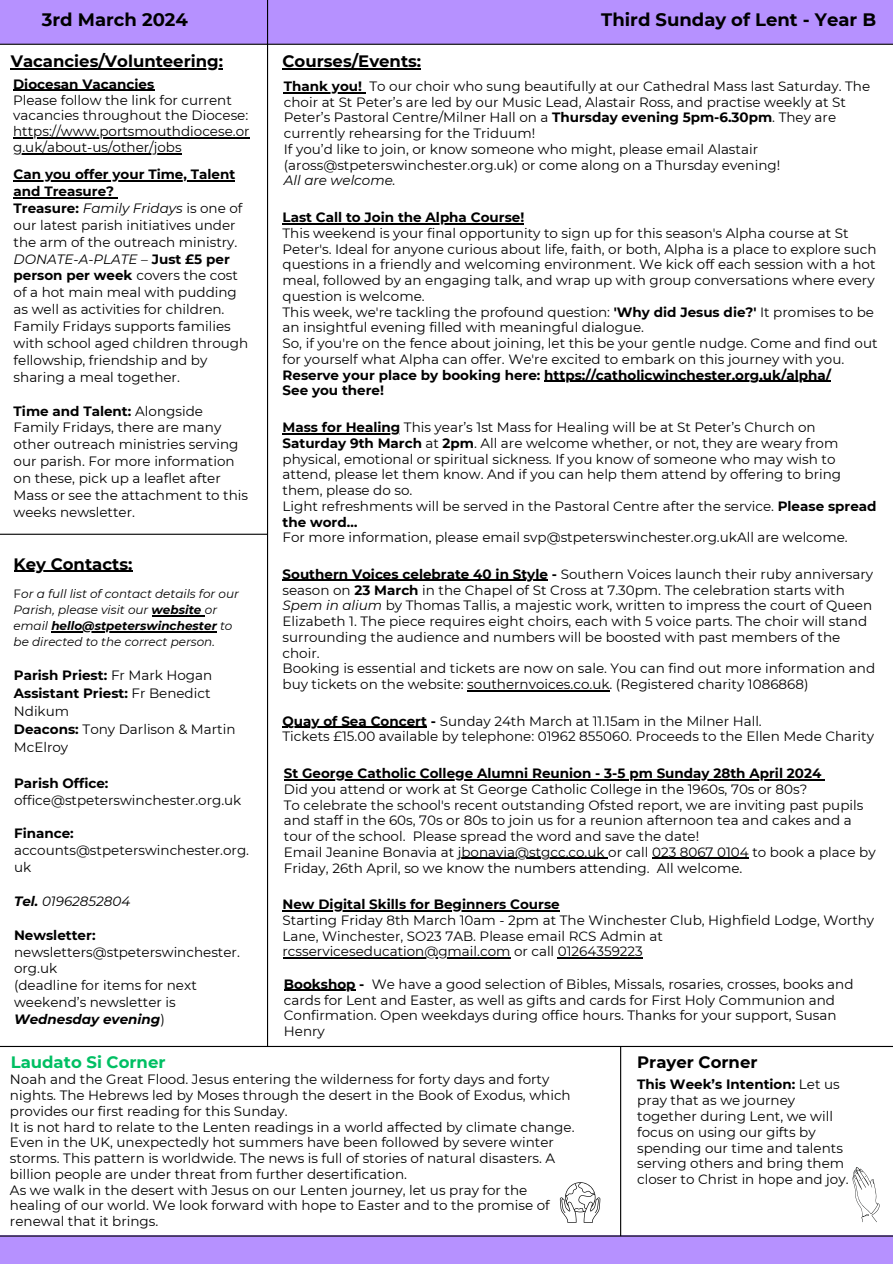
<style>
.page{position:relative;width:893px;height:1264px;background:#fff}
.page>*{position:absolute;margin:0;border:0;box-sizing:border-box;transform-origin:0 0}
.t1{font:700 18px "Montserrat";color:#000}
.t2{font:700 16.5px "Montserrat";color:#000}
.t3{font:700 16.5px "Montserrat";color:#00bf63}
.t4{font:13.5px/15.8px "Montserrat";color:#000}
.t5{font:700 13.5px "Montserrat";color:#000}
.t6{font:italic 13.5px "Montserrat";color:#000}
.t7{font:italic 12px/16px "Montserrat";color:#000}
.s1{font-weight:700}
.s2{font-style:italic}
.s3{font-style:normal}
.s4{font-weight:700;font-style:italic}
</style>
<div class="page">
<div style="left:0;top:0;width:892px;height:44px;background:#b691ff"></div>
<hr style="left:0;top:44px;width:892px;height:1px;background:#000">
<div style="left:0;top:1235px;width:892px;height:28px;background:#b691ff"></div>
<hr style="left:0;top:1235px;width:892px;height:1px;background:#000">
<hr style="left:267px;top:0;width:1px;height:1046px;background:#000">
<hr style="left:0;top:1045px;width:892px;height:2px;background:#000">
<hr style="left:620px;top:1046px;width:1px;height:189px;background:#000">
<svg style="left:852px;top:1167px;width:27px;height:55px"></svg>
<hr style="left:0;top:533px;width:267px;height:2px;background:#000">
<hr style="left:282px;top:68px;width:139px;height:1px;background:#000">
<hr style="left:11px;top:68px;width:212px;height:1px;background:#000">
<hr style="left:14px;top:570px;width:118px;height:2px;background:#000">
<hr style="left:151px;top:615px;width:50px;height:1px;background:#000">
<hr style="left:51px;top:631px;width:166px;height:1px;background:#000">
<hr style="left:282px;top:223px;width:242px;height:1px;background:#000">
<hr style="left:544px;top:381px;width:287px;height:1px;background:#000">
<hr style="left:284px;top:989px;width:71px;height:2px;background:#000">
<hr style="left:14px;top:180px;width:221px;height:1px;background:#000">
<hr style="left:14px;top:197px;width:100px;height:1px;background:#000">
<hr style="left:13px;top:90px;width:141px;height:1px;background:#000">
<hr style="left:13px;top:137px;width:236px;height:1px;background:#000">
<hr style="left:13px;top:153px;width:169px;height:1px;background:#000">
<hr style="left:282px;top:580px;width:266px;height:1px;background:#000">
<hr style="left:467px;top:690px;width:142px;height:1px;background:#000">
<svg style="left:560px;top:1182px;width:40px;height:40px"></svg>
<hr style="left:282px;top:433px;width:118px;height:1px;background:#000">
<hr style="left:284px;top:779px;width:537px;height:1px;background:#000">
<hr style="left:458px;top:858px;width:146px;height:1px;background:#000">
<hr style="left:652px;top:858px;width:96px;height:1px;background:#000">
<hr style="left:282px;top:910px;width:277px;height:1px;background:#000">
<hr style="left:282px;top:957px;width:228px;height:1px;background:#000">
<hr style="left:557px;top:957px;width:86px;height:1px;background:#000">
<hr style="left:282px;top:726px;width:145px;height:2px;background:#000">
<hr style="left:284px;top:92px;width:78px;height:1px;background:#000">
<h1 class="t1" style="left:42px;top:9px;width:148px">3rd March 2024</h1>
<h2 class="t2" style="left:11px;top:51px;width:214px">Vacancies/Volunteering:</h2>
<h2 class="t4" style="left:13px;top:76px;width:236px"><span class="s1">Diocesan Vacancies<br></span>Please follow the link for current vacancies throughout the Diocese:</h2>
<h2 class="t4" style="left:13px;top:123px;width:238px">https://www.portsmouthdiocese.or</h2>
<h1 class="t4" style="left:13px;top:139px;width:170px">g.uk/about-us/other/jobs</h1>
<h2 class="t4" style="left:14px;top:166px;width:236px;line-height:16.8px"><span class="s1">Can you offer your Time, Talent and Treasure?<br>Treasure:</span> <span class="s2">Family Fridays</span> is one of our latest parish initiatives under the arm of the outreach ministry.<br><span class="s2">DONATE-A-PLATE</span> – <span class="s1">Just £5 per person per week</span> covers the cost of a hot main meal with pudding as well as activities for children.<br>Family Fridays supports families with school aged children through fellowship, friendship and by sharing a meal together.</h2>
<h2 class="t4" style="left:14px;top:402px;width:236px;line-height:16.8px"><span class="s1">Time and Talent:</span> Alongside<br>Family Fridays, there are many other outreach ministries serving our parish. For more information on these, pick up a leaflet after<br>Mass or see the attachment to this weeks newsletter.</h2>
<h2 class="t2" style="left:14px;top:553px;width:120px">Key Contacts:</h2>
<h2 class="t7" style="left:14px;top:586px;width:227px"><span class="s3">F</span>or a full list of contact details for our<br>Parish, please visit our <span class="s1">website</span> or email <span class="s1">hello@stpeterswinchester</span> to</h2>
<h2 class="t7" style="left:14px;top:634px;width:203px">be directed to the correct person.</h2>
<h2 class="t4" style="left:14px;top:666px;width:223px;line-height:18px"><span class="s1">Parish Priest:</span> Fr Mark Hogan<br><span class="s1">Assistant Priest:</span> Fr Benedict<br>Ndikum<br><span class="s1">Deacons:</span> Tony Darlison &amp; Martin<br>McElroy</h2>
<h1 class="t4" style="left:14px;top:774px;width:229px;line-height:16.8px"><span class="s1">Parish Office: </span>office@stpeterswinchester.org.uk</h1>
<h2 class="t4" style="left:14px;top:825px;width:236px;line-height:16.8px"><span class="s1">Finance: </span>accounts@stpeterswinchester.org. uk</h2>
<p class="t6" style="left:14px;top:892px;width:118px"><span class="s1">Tel.</span> 01962852804</p>
<h2 class="t4" style="left:14px;top:926px;width:227px;line-height:16.8px"><span class="s1">Newsletter: </span>newsletters@stpeterswinchester. org.uk<br>(deadline for items for next weekend’s newsletter is<br><span class="s4">Wednesday evening</span>)</h2>
<h1 class="t2" style="left:282px;top:51px;width:140px">Courses/Events:</h1>
<h2 class="t1" style="left:601px;top:9px;width:276px">Third Sunday of Lent - Year B</h2>
<p class="t4" style="left:284px;top:78px;width:588px"><span class="s1">Thank you!</span> To our choir who sung beautifully at our Cathedral Mass last Saturday. The choir at St Peter’s are led by our Music Lead, Alastair Ross, and practise weekly at St Peter’s Pastoral Centre/Milner Hall on a <span class="s1">Thursday evening 5pm-6.30pm</span>. They are currently rehearsing for the Triduum!<br>If you’d like to join, or know someone who might, please email Alastair (aross@stpeterswinchester.org.uk) or come along on a Thursday evening!</p>
<p class="t6" style="left:284px;top:172px;width:113px">All are welcome.</p>
<h2 class="t4" style="left:282px;top:209px;width:596px"><span class="s1">Last Call to Join the Alpha Course!<br></span>This weekend is your final opportunity to sign up for this season's Alpha course at St Peter's. Ideal for anyone curious about life, faith, or both, Alpha is a place to explore such questions in a friendly and welcoming environment. We kick off each session with a hot meal, followed by an engaging talk, and wrap up with group conversations where every question is welcome.<br>This week, we're tackling the profound question: <span class="s1">'Why did Jesus die?'</span> It promises to be an insightful evening filled with meaningful dialogue.<br>So, if you're on the fence about joining, let this be your gentle nudge. Come and find out for yourself what Alpha can offer. We're excited to embark on this journey with you.<br><span class="s1">Reserve your place by booking here: https://catholicwinchester.org.uk/alpha/</span></h2>
<h2 class="t5" style="left:282px;top:382px;width:103px">See you there!</h2>
<p class="t4" style="left:282px;top:419px;width:595px"><span class="s1">Mass for Healing</span> This year’s 1st Mass for Healing will be at St Peter’s Church on <span class="s1">Saturday 9th March</span> at <span class="s1">2pm</span>. All are welcome whether, or not, they are weary from physical, emotional or spiritual sickness. If you know of someone who may wish to attend, please let them know. And if you can help them attend by offering to bring them, please do so.<br>Light refreshments will be served in the Pastoral Centre after the service. <span class="s1">Please spread the word…<br></span>For more information, please email svp@stpeterswinchester.org.ukAll are welcome.</p>
<h1 class="t4" style="left:282px;top:566px;width:594px"><span class="s1">Southern Voices celebrate 40 in Style -</span> Southern Voices launch their ruby anniversary season on <span class="s1">23 March</span> in the Chapel of St Cross at 7.30pm. The celebration starts with <span class="s2">Spem in alium</span> by Thomas Tallis, a majestic work, written to impress the court of Queen Elizabeth 1. The piece requires eight choirs, each with 5 voice parts. The choir will stand surrounding the audience and numbers will be boosted with past members of the choir.<br>Booking is essential and tickets are now on sale. You can find out more information and buy tickets on the website: southernvoices.co.uk. (Registered charity 1086868)</h1>
<p class="t4" style="left:282px;top:713px;width:593px"><span class="s1">Quay of Sea Concert -</span> Sunday 24th March at 11.15am in the Milner Hall.<br>Tickets £15.00 available by telephone: 01962 855060. Proceeds to the Ellen Mede Charity</p>
<p class="t4" style="left:284px;top:765px;width:593px"><span class="s1">St George Catholic College Alumni Reunion - 3-5 pm Sunday 28th April 2024<br></span>Did you attend or work at St George Catholic College in the 1960s, 70s or 80s?<br>To celebrate the school's recent outstanding Ofsted report, we are inviting past pupils and staff in the 60s, 70s or 80s to join us for a reunion afternoon tea and cakes and a tour of the school. Please spread the word and save the date!<br>Email Jeanine Bonavia at jbonavia@stgcc.co.uk or call 023 8067 0104 to book a place by Friday, 26th April, so we know the numbers attending. All welcome.</p>
<p class="t5" style="left:282px;top:896px;width:278px">New Digital Skills for Beginners Course</p>
<p class="t4" style="left:282px;top:912px;width:593px">Starting Friday 8th March 10am - 2pm at The Winchester Club, Highfield Lodge, Worthy<br>Lane, Winchester, SO23 7AB. Please email RCS Admin at rcsserviceseducation@gmail.com or call 01264359223</p>
<h2 class="t4" style="left:284px;top:976px;width:571px"><span class="s1">Bookshop -</span> We have a good selection of Bibles, Missals, rosaries, crosses, books and cards for Lent and Easter, as well as gifts and cards for First Holy Communion and<br>Confirmation. Open weekdays during office hours. Thanks for your support, Susan</h2>
<h2 class="t4" style="left:284px;top:1023px;width:42px">Henry</h2>
<h1 class="t3" style="left:11px;top:1051px;width:156px">Laudato Si Corner</h1>
<h1 class="t2" style="left:637px;top:1051px;width:122px">Prayer Corner</h1>
<h2 class="t4" style="left:637px;top:1076px;width:213px"><span class="s1">This Week’s Intention:</span> Let us pray that as we journey together during Lent, we will focus on using our gifts by spending our time and talents serving others and bring them closer to Christ in hope and joy.</h2>
<h2 class="t4" style="left:10px;top:1071px;width:566px">Noah and the Great Flood. Jesus entering the wilderness for forty days and forty nights. The Hebrews led by Moses through the desert in the Book of Exodus, which provides our first reading for this Sunday.<br>It is not hard to relate to the Lenten readings in a world affected by climate change.<br>Even in the UK, unexpectedly hot summers have been followed by severe winter storms. This pattern is worldwide. The news is full of stories of natural disasters. A billion people are under threat from further desertification.<br>As we walk in the desert with Jesus on our Lenten journey, let us pray for the healing of our world. We look forward with hope to Easter and to the promise of renewal that it brings.</h2>
</div>
